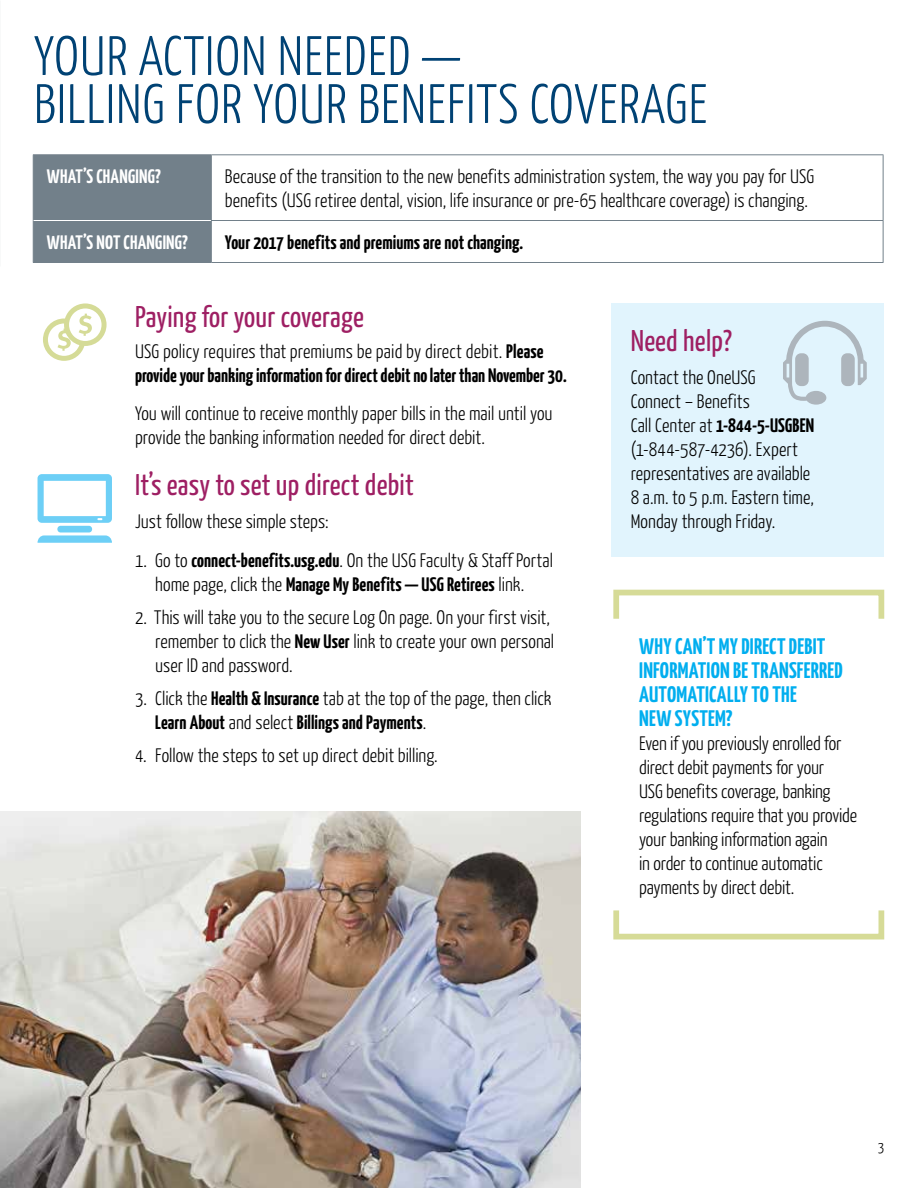
<style>
.page{position:relative;width:918px;height:1188px;background:#fff}
.page>*{position:absolute;margin:0;border:0;box-sizing:border-box;transform-origin:0 0}
.t1{font:300 55.5px/48px "Yanone Kaffeesatz";letter-spacing:.02em;color:#004274}
.t2{font:30px "Yanone Kaffeesatz";letter-spacing:.01em;color:#9e1f63}
.t3{font:700 22.5px/24px "Yanone Kaffeesatz";letter-spacing:.01em;color:#00aeef}
.t4{font:300 19.5px/24px "Yanone Kaffeesatz";color:#000}
.t5{font:700 19.5px/24px "Yanone Kaffeesatz";color:#000}
.t6{font:700 19.5px "Yanone Kaffeesatz";letter-spacing:.015em;color:#fff}
.t7{font:300 15px "Yanone Kaffeesatz";color:#000}
.s1{font-weight:300}
.s2{font-weight:700}
</style>
<div class="page">
<div style="left:611px;top:303px;width:273px;height:254px;background:#e1f4fd"></div>
<div style="left:34px;top:155px;width:177px;height:107px;background:#72808a"></div>
<hr style="left:33px;top:154px;width:178px;height:1px;background:#72808a">
<hr style="left:33px;top:155px;width:1px;height:65px;background:#72808a">
<hr style="left:211px;top:154px;width:673px;height:1px;background:#72808a">
<hr style="left:211px;top:155px;width:1px;height:65px;background:#72808a">
<hr style="left:883px;top:155px;width:1px;height:65px;background:#72808a">
<hr style="left:33px;top:220px;width:1px;height:42px;background:#72808a">
<hr style="left:211px;top:220px;width:673px;height:1px;background:#72808a">
<hr style="left:211px;top:221px;width:1px;height:41px;background:#72808a">
<hr style="left:883px;top:221px;width:1px;height:41px;background:#72808a">
<hr style="left:33px;top:262px;width:178px;height:1px;background:#72808a">
<hr style="left:211px;top:262px;width:673px;height:1px;background:#72808a">
<hr style="left:34px;top:220px;width:177px;height:1px;background:#fff">
<div style="left:57px;top:526px;width:35px;height:6px;background:#6dcff6;border-radius:3px"></div>
<svg style="left:38px;top:535px;width:74px;height:8px"></svg>
<svg style="left:38px;top:474px;width:74px;height:49px"></svg>
<div style="left:613px;top:908px;width:271px;height:31px;border:6px solid #d6db97"></div>
<div style="left:613px;top:590px;width:271px;height:32px;border:6px solid #d6db97"></div>
<svg style="left:783px;top:321px;width:84px;height:84px"></svg>
<svg style="left:43px;top:303px;width:64px;height:58px"></svg>
<img style="left:0;top:811px;width:580px;height:377px">
<h1 class="t1" style="left:34px;top:30px;width:675px">YOUR ACTION NEEDED —<br>BILLING FOR YOUR BENEFITS COVERAGE</h1>
<p class="t6" style="left:47px;top:164px;width:116px">WHAT’S CHANGING?</p>
<p class="t4" style="left:225px;top:164px;width:591px">Because of the transition to the new benefits administration system, the way you pay for USG benefits (USG retiree dental, vision, life insurance or pre-65 healthcare coverage) is changing.</p>
<p class="t6" style="left:47px;top:230px;width:143px">WHAT’S NOT CHANGING?</p>
<p class="t5" style="left:225px;top:230px;width:300px">Your 2017 benefits and premiums are not changing.</p>
<h2 class="t2" style="left:135px;top:298px;width:231px">Paying for your coverage</h2>
<p class="t5" style="left:135px;top:339px;width:433px"><span class="s1">USG policy requires that premiums be paid by direct debit.</span> Please provide your banking information for direct debit no later than November 30.</p>
<p class="t4" style="left:135px;top:401px;width:419px">You will continue to receive monthly paper bills in the mail until you provide the banking information needed for direct debit.</p>
<h2 class="t2" style="left:135px;top:466px;width:280px">It’s easy to set up direct debit</h2>
<p class="t4" style="left:135px;top:509px;width:195px">Just follow these simple steps:</p>
<p class="t4" style="left:135px;top:548px;width:420px;text-align:center">1. Go to <span class="s2">connect-benefits.usg.edu</span>. On the USG Faculty &amp; Staff Portal home page, click the <span class="s2">Manage My Benefits — USG Retirees</span> link.</p>
<p class="t4" style="left:155px;top:605px;width:401px;text-indent:-20px">2. This will take you to the secure Log On page. On your first visit, remember to click the <span class="s2">New User</span> link to create your own personal user ID and password.</p>
<p class="t4" style="left:155px;top:686px;width:398px;text-indent:-20px">3. Click the <span class="s2">Health &amp; Insurance</span> tab at the top of the page, then click<br><span class="s2">Learn About</span> and select <span class="s2">Billings and Payments</span>.</p>
<p class="t4" style="left:135px;top:743px;width:304px">4. Follow the steps to set up direct debit billing.</p>
<h2 class="t2" style="left:631px;top:322px;width:103px">Need help?</h2>
<p class="t4" style="left:631px;top:365px;width:185px">Contact the OneUSG<br>Connect – Benefits<br>Call Center at <span class="s2">1-844-5-USGBEN </span>(1-844-587-4236). Expert representatives are available<br>8 a.m. to 5 p.m. Eastern time,<br>Monday through Friday.</p>
<p class="t3" style="left:639px;top:634px;width:205px">WHY CAN’T MY DIRECT DEBIT<br>INFORMATION BE TRANSFERRED<br>AUTOMATICALLY TO THE<br>NEW SYSTEM?</p>
<p class="t4" style="left:639px;top:731px;width:220px">Even if you previously enrolled for direct debit payments for your<br>USG benefits coverage, banking regulations require that you provide your banking information again<br>in order to continue automatic payments by direct debit.</p>
<p class="t7" style="left:878px;top:1138px;width:8px">3</p>
</div>
